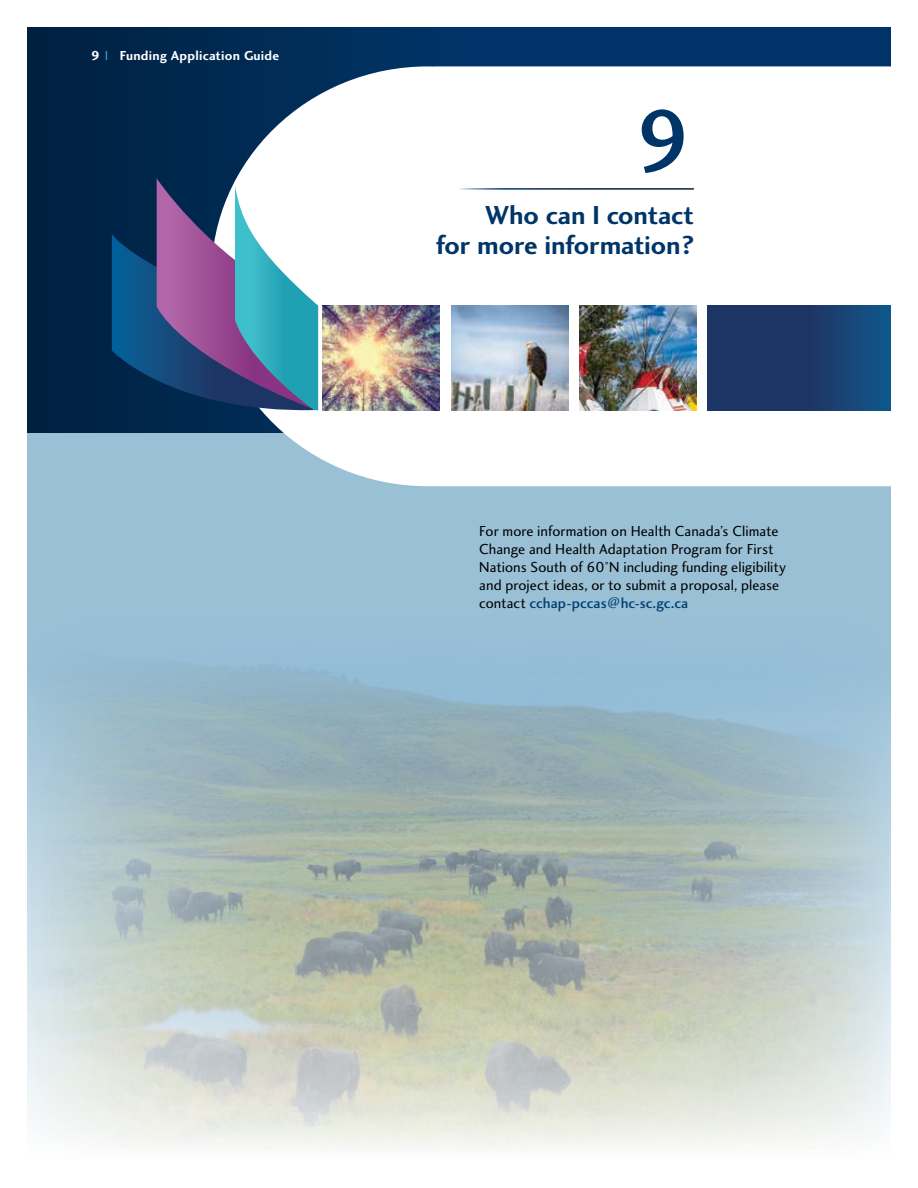
<style>
.page{position:relative;width:918px;height:1188px;background:#fff}
.page>*{position:absolute;margin:0;border:0;box-sizing:border-box;transform-origin:0 0}
.t1{font:90px "Charlotte Sans Medium Plain";color:#003568}
.t2{font:27px/30px "Charlotte Sans Bold Plain";color:#003568;text-align:right}
.t3{font:15px/18px "Charlotte Sans Book Plain";letter-spacing:.005em;color:#000}
.t4{font:15px "Charlotte Sans Medium Plain";letter-spacing:.005em;color:#004173}
.t5{font:13.5px "Charlotte Sans Bold Plain";letter-spacing:.02em;color:#fff}
.t6{font:300 13.5px "Avenir LT Std";letter-spacing:.06em;color:#fff}
.s1{color:#3ec0cc}
.s2{font-family:"Charlotte Sans Book Plain";color:#000}
</style>
<div class="page">
<div style="left:27px;top:418px;width:864px;height:743px;background:#9ac0d6"></div>
<div style="left:27px;top:27px;width:864px;height:406px;background:linear-gradient(to right,#002549,#003972)"></div>
<svg style="left:211px;top:66px;width:680px;height:420px"></svg>
<div style="left:707px;top:306px;width:184px;height:104px;background:linear-gradient(to right,#202c5b,#154d80)"></div>
<hr style="left:449px;top:188px;width:245px;height:2px;background:#fff">
<svg style="left:112px;top:178px;width:206px;height:235px"></svg>
<img style="left:580px;top:306px;width:117px;height:104px">
<img style="left:451px;top:306px;width:117px;height:104px">
<img style="left:323px;top:306px;width:117px;height:104px">
<img style="left:27px;top:664px;width:864px;height:497px">
<p class="t5" style="left:91px;top:47px;width:189px">9 <span class="s1">|</span> Funding Application Guide</p>
<p class="t6" style="left:76px;top:48px;width:185px">REPORT TITLE GOES HERE</p>
<h1 class="t1" style="left:636px;top:87px;width:56px">9</h1>
<h2 class="t2" style="left:436px;top:199px;width:259px">Who can I contact<br>for more information?</h2>
<p class="t3" style="left:479px;top:522px;width:309px">For more information on Health Canada’s Climate Change and Health Adaptation Program for First Nations South of 60°N including funding eligibility and project ideas, or to submit a proposal, please</p>
<p class="t4" style="left:479px;top:594px;width:211px"><span class="s2">contact</span> cchap-pccas@hc-sc.gc.ca</p>
</div>
